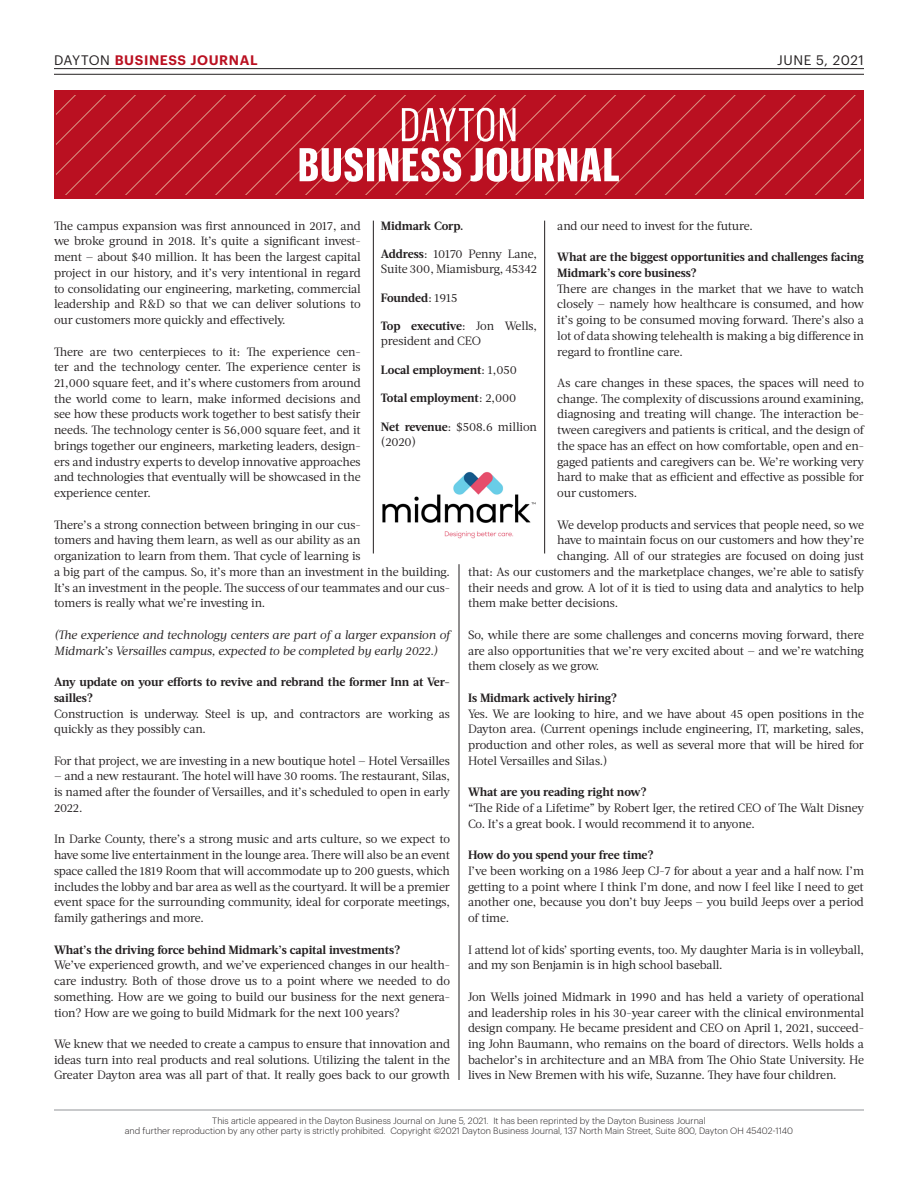
<style>
.page{position:relative;width:918px;height:1188px;background:#fff}
.page>*{position:absolute;margin:0;border:0;box-sizing:border-box;transform-origin:0 0}
.t1{font:600 13.5px "Graphik";letter-spacing:.045em;color:#ba1021}
.t2{font:13.5px "Graphik";letter-spacing:.045em;color:#231f20}
.t3{font:12px/15.8px "Acta";letter-spacing:-.01em;color:#231f20;text-align:justify}
.t4{font:700 12px/15.8px "Acta";letter-spacing:-.01em;color:#231f20}
.t5{font:italic 12px/15.8px "Acta";letter-spacing:-.01em;color:#231f20}
.t6{font:300 9px "Graphik";color:#231f20}
.s1{font-weight:400;color:#231f20}
.s2{font-weight:700}
.s3{font-weight:400}
</style>
<div class="page">
<hr style="left:54px;top:1110px;width:810px;height:1px;background:#939598">
<hr style="left:54px;top:68px;width:810px;height:1px;background:#231f20">
<hr style="left:54px;top:74px;width:810px;height:1px;background:#231f20">
<div style="left:54px;top:91px;width:810px;height:108px;background:#ba1021"></div>
<svg style="left:57px;top:95px;width:804px;height:99px"></svg>
<img style="left:300px;top:148px;width:319px;height:34px">
<img style="left:402px;top:108px;width:114px;height:34px">
<img style="left:382px;top:471px;width:154px;height:68px">
<hr style="left:373px;top:221px;width:1px;height:333px;background:#231f20">
<hr style="left:544px;top:221px;width:1px;height:333px;background:#231f20">
<hr style="left:459px;top:564px;width:1px;height:516px;background:#231f20">
<p class="t1" style="left:54px;top:50px;width:205px"><span class="s1">DAYTON</span> BUSINESS JOURNAL</p>
<p class="t2" style="left:777px;top:50px;width:88px">JUNE 5, 2021</p>
<p class="t3" style="left:54px;top:218px;width:308px">The campus expansion was first announced in 2017, and we broke ground in 2018. It’s quite a significant invest&shy;ment — about $40 million. It has been the largest capital project in our history, and it’s very intentional in regard to consolidating our engineering, marketing, commercial leadership and R&amp;D so that we can deliver solutions to our customers more quickly and effectively.</p>
<p class="t3" style="left:54px;top:344px;width:308px">There are two centerpieces to it: The experience cen&shy;ter and the technology center. The experience center is 21,000 square feet, and it’s where customers from around the world come to learn, make informed decisions and see how these products work together to best satisfy their needs. The technology center is 56,000 square feet, and it brings together our engineers, marketing leaders, design&shy;ers and industry experts to develop innovative approaches and technologies that eventually will be showcased in the experience center.</p>
<p class="t3" style="left:54px;top:517px;width:397px;text-align:left">There’s a strong connection between bringing in our cus-<br>tomers and having them learn, as well as our ability as an<br>organization to learn from them. That cycle of learning is<br>a big part of the campus. So, it’s more than an investment in the building.<br>It’s an investment in the people. The success of our teammates and our cus&shy;tomers is really what we’re investing in.</p>
<p class="t5" style="left:54px;top:627px;width:397px">(The experience and technology centers are part of a larger expansion of<br>Midmark’s Versailles campus, expected to be completed by early 2022.)</p>
<p class="t4" style="left:54px;top:674px;width:398px">Any update on your efforts to revive and rebrand the former Inn at Ver&shy;sailles?</p>
<p class="t3" style="left:54px;top:706px;width:398px">Construction is underway. Steel is up, and contractors are working as quickly as they possibly can.</p>
<p class="t3" style="left:54px;top:753px;width:397px">For that project, we are investing in a new boutique hotel — Hotel Versailles</p>
<p class="t3" style="left:54px;top:769px;width:397px">— and a new restaurant. The hotel will have 30 rooms. The restaurant, Silas, is named after the founder of Versailles, and it’s scheduled to open in early 2022.</p>
<p class="t3" style="left:54px;top:831px;width:398px">In Darke County, there’s a strong music and arts culture, so we expect to have some live entertainment in the lounge area. There will also be an event space called the 1819 Room that will accommodate up to 200 guests, which includes the lobby and bar area as well as the courtyard. It will be a premier event space for the surrounding community, ideal for corporate meetings, family gatherings and more.</p>
<p class="t4" style="left:54px;top:942px;width:348px">What’s the driving force behind Midmark’s capital investments?</p>
<p class="t3" style="left:54px;top:957px;width:397px">We’ve experienced growth, and we’ve experienced changes in our health&shy;care industry. Both of those drove us to a point where we needed to do something. How are we going to build our business for the next genera&shy;tion? How are we going to build Midmark for the next 100 years?</p>
<p class="t3" style="left:54px;top:1036px;width:398px">We knew that we needed to create a campus to ensure that innovation and ideas turn into real products and real solutions. Utilizing the talent in the Greater Dayton area was all part of that. It really goes back to our growth</p>
<p class="t4" style="left:381px;top:218px;width:84px">Midmark Corp.</p>
<p class="t3" style="left:381px;top:247px;width:158px;line-height:14.4px"><span class="s2">Address</span>: 10170 Penny Lane,<br>Suite 300, Miamisburg, 45342</p>
<p class="t4" style="left:381px;top:290px;width:78px">Founded<span class="s3">: 1915</span></p>
<p class="t3" style="left:381px;top:319px;width:158px;line-height:14.4px"><span class="s2">Top executive</span>: Jon Wells, president and CEO</p>
<p class="t4" style="left:381px;top:362px;width:137px">Local employment<span class="s3">: 1,050</span></p>
<p class="t4" style="left:381px;top:390px;width:137px">Total employment<span class="s3">: 2,000</span></p>
<p class="t3" style="left:381px;top:420px;width:158px;line-height:14.4px"><span class="s2">Net revenue</span>: $508.6 million (2020)</p>
<p class="t3" style="left:557px;top:218px;width:197px">and our need to invest for the future.</p>
<p class="t4" style="left:557px;top:249px;width:308px">What are the biggest opportunities and challenges facing<br>Midmark’s core business?</p>
<p class="t3" style="left:557px;top:281px;width:308px">There are changes in the market that we have to watch closely — namely how healthcare is consumed, and how it’s going to be consumed moving forward. There’s also a lot of data showing telehealth is making a big difference in regard to frontline care.</p>
<p class="t3" style="left:557px;top:375px;width:308px">As care changes in these spaces, the spaces will need to change. The complexity of discussions around examining, diagnosing and treating will change. The interaction be&shy;tween caregivers and patients is critical, and the design of the space has an effect on how comfortable, open and en&shy;gaged patients and caregivers can be. We’re working very hard to make that as efficient and effective as possible for our customers.</p>
<p class="t3" style="left:557px;top:517px;width:308px">We develop products and services that people need, so we</p>
<p class="t3" style="left:557px;top:532px;width:308px">have to maintain focus on our customers and how they’re</p>
<p class="t3" style="left:557px;top:548px;width:308px">changing. All of our strategies are focused on doing just</p>
<p class="t3" style="left:468px;top:564px;width:398px">that: As our customers and the marketplace changes, we’re able to satisfy</p>
<p class="t3" style="left:468px;top:580px;width:398px">their needs and grow. A lot of it is tied to using data and analytics to help</p>
<p class="t3" style="left:468px;top:595px;width:152px">them make better decisions.</p>
<p class="t3" style="left:468px;top:627px;width:398px">So, while there are some challenges and concerns moving forward, there are also opportunities that we’re very excited about — and we’re watching them closely as we grow.</p>
<p class="t4" style="left:468px;top:690px;width:151px">Is Midmark actively hiring?</p>
<p class="t3" style="left:468px;top:706px;width:398px">Yes. We are looking to hire, and we have about 45 open positions in the Dayton area. (Current openings include engineering, IT, marketing, sales, production and other roles, as well as several more that will be hired for Hotel Versailles and Silas.)</p>
<p class="t4" style="left:468px;top:784px;width:180px">What are you reading right now?</p>
<p class="t3" style="left:468px;top:800px;width:397px">“The Ride of a Lifetime” by Robert Iger, the retired CEO of The Walt Disney<br>Co. It’s a great book. I would recommend it to anyone.</p>
<p class="t4" style="left:468px;top:847px;width:187px">How do you spend your free time?</p>
<p class="t3" style="left:468px;top:863px;width:398px">I’ve been working on a 1986 Jeep CJ-7 for about a year and a half now. I’m getting to a point where I think I’m done, and now I feel like I need to get another one, because you don’t buy Jeeps — you build Jeeps over a period of time.</p>
<p class="t3" style="left:468px;top:942px;width:397px">I attend lot of kids’ sporting events, too. My daughter Maria is in volleyball, and my son Benjamin is in high school baseball.</p>
<p class="t3" style="left:468px;top:989px;width:398px">Jon Wells joined Midmark in 1990 and has held a variety of operational and leadership roles in his 30-year career with the clinical environmental design company. He became president and CEO on April 1, 2021, succeed&shy;ing John Baumann, who remains on the board of directors. Wells holds a bachelor’s in architecture and an MBA from The Ohio State University. He lives in New Bremen with his wife, Suzanne. They have four children.</p>
<p class="t6" style="left:212px;top:1114px;width:495px">This article appeared in the Dayton Business Journal on June 5, 2021. It has been reprinted by the Dayton Business Journal</p>
<p class="t6" style="left:125px;top:1124px;width:670px">and further reproduction by any other party is strictly prohibited. Copyright ©2021 Dayton Business Journal, 137 North Main Street, Suite 800, Dayton OH 45402-1140</p>
</div>
